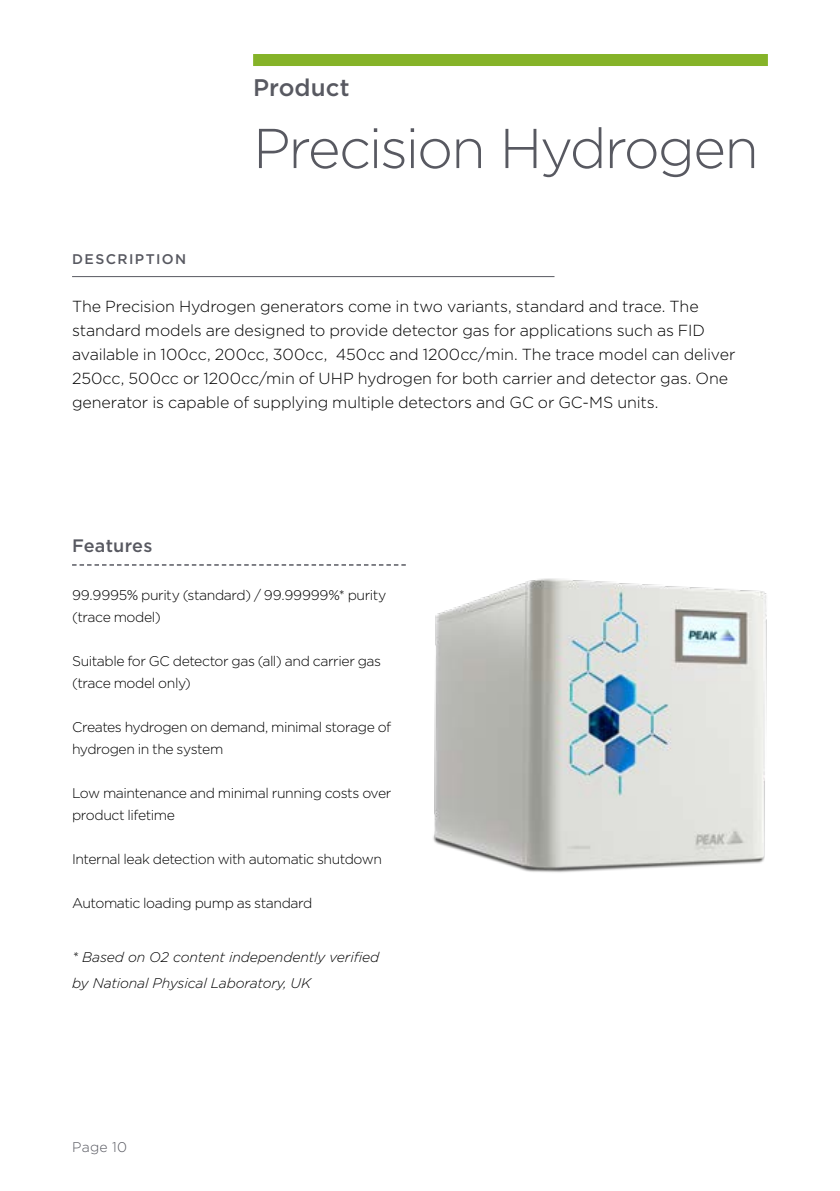
<style>
.page{position:relative;width:840px;height:1191px;background:#fff}
.page>*{position:absolute;margin:0;border:0;box-sizing:border-box;transform-origin:0 0}
.t1{font:300 56px "Gotham";letter-spacing:-.04em;color:#585961}
.t2{font:500 24px "Gotham";color:#585961}
.t3{font:500 18px "Gotham";letter-spacing:.01em;color:#585961}
.t4{font:300 16px/24px "Gotham";letter-spacing:-.01em;color:#000}
.t5{font:300 14px/22px "Gotham";letter-spacing:-.03em;color:#000}
.t6{font:italic 300 14px/26px "Gotham";letter-spacing:-.01em;color:#000}
.t7{font:500 14px "Gotham";letter-spacing:.105em;color:#585961}
.t8{font:300 14px "Gotham";letter-spacing:.025em;color:#585961}
</style>
<div class="page">
<div style="left:253px;top:54px;width:514px;height:12px;background:#85b328"></div>
<hr style="left:72px;top:276px;width:482px;height:1px;background:#585961">
<svg style="left:72px;top:564px;width:333px;height:2px"></svg>
<img style="left:433px;top:578px;width:334px;height:295px">
<h2 class="t2" style="left:253px;top:72px;width:98px">Product</h2>
<p class="t7" style="left:72px;top:250px;width:116px">DESCRIPTION</p>
<h1 class="t1" style="left:253px;top:113px;width:507px">Precision Hydrogen</h1>
<p class="t4" style="left:72px;top:294px;width:664px">The Precision Hydrogen generators come in two variants, standard and trace. The standard models are designed to provide detector gas for applications such as FID available in 100cc, 200cc, 300cc, 450cc and 1200cc/min. The trace model can deliver 250cc, 500cc or 1200cc/min of UHP hydrogen for both carrier and detector gas. One generator is capable of supplying multiple detectors and GC or GC-MS units.</p>
<p class="t3" style="left:72px;top:534px;width:82px">Features</p>
<p class="t5" style="left:72px;top:584px;width:316px">99.9995% purity (standard) / 99.99999%* purity (trace model)</p>
<p class="t5" style="left:72px;top:650px;width:310px">Suitable for GC detector gas (all) and carrier gas (trace model only)</p>
<p class="t5" style="left:72px;top:716px;width:320px">Creates hydrogen on demand, minimal storage of hydrogen in the system</p>
<p class="t5" style="left:72px;top:782px;width:321px">Low maintenance and minimal running costs over product lifetime</p>
<p class="t5" style="left:72px;top:848px;width:311px">Internal leak detection with automatic shutdown</p>
<p class="t5" style="left:72px;top:892px;width:242px">Automatic loading pump as standard</p>
<p class="t6" style="left:72px;top:944px;width:308px">* Based on O2 content independently verified by National Physical Laboratory, UK</p>
<p class="t8" style="left:72px;top:1138px;width:57px">Page 10</p>
</div>
